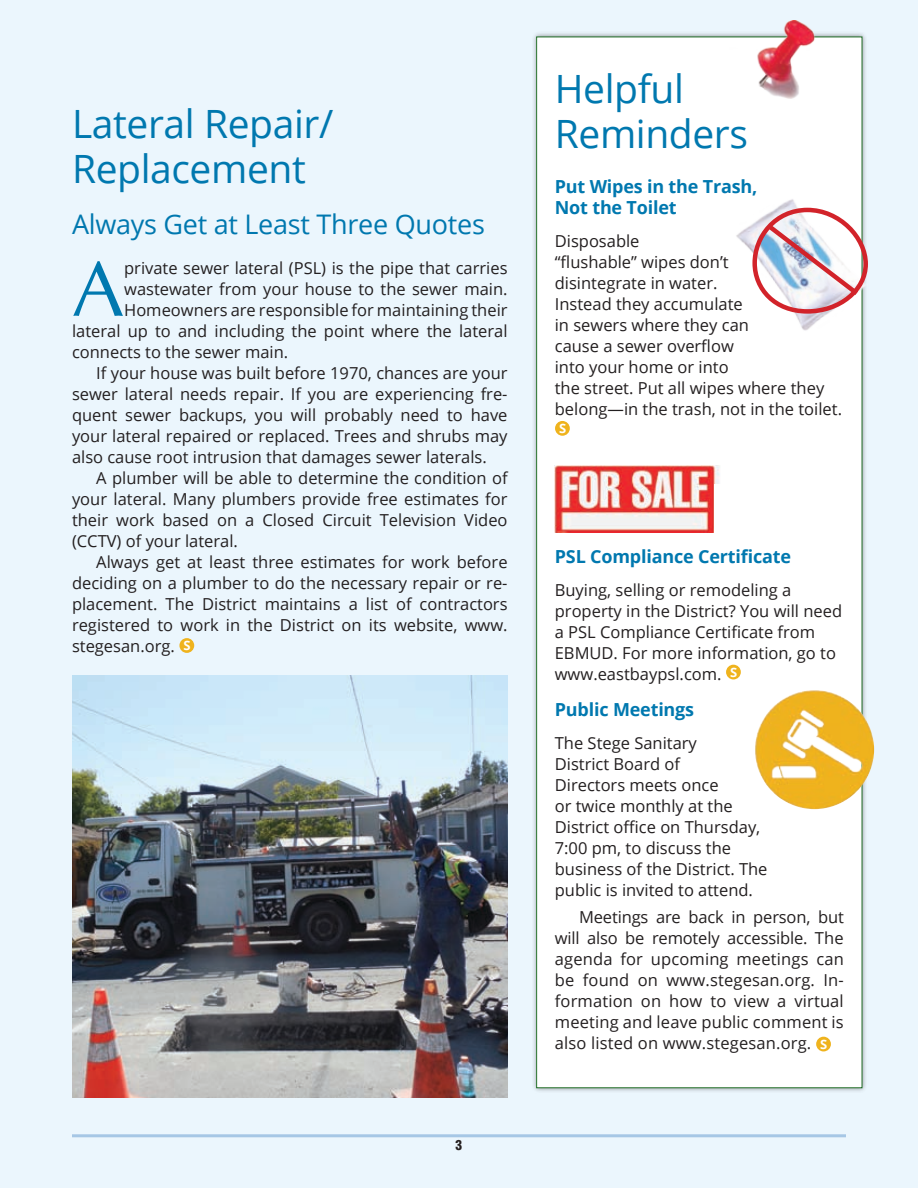
<style>
.page{position:relative;width:918px;height:1188px;background:#ebf6fd}
.page>*{position:absolute;margin:0;border:0;box-sizing:border-box;transform-origin:0 0}
.t1{font:78.15px "Ottawa Plain";color:#0078af}
.t2{font:39px/45px "Open Sans";letter-spacing:-.01em;color:#0078af}
.t3{font:27px "Open Sans";letter-spacing:-.01em;color:#0078af}
.t4{font:700 18px/21px "Open Sans";letter-spacing:-.01em;color:#0078af}
.t5{font:16.5px/21px "Open Sans";color:#231f20}
.t6{font:700 12.9px "Open Sans";color:#fff}
.s1{font-weight:700;font-size:12.9px;color:#fff}
</style>
<div class="page">
<hr style="left:72px;top:1134px;width:774px;height:3px;background:#a6c7e5">
<div style="left:179px;top:638px;width:15px;height:15px;background:#efb31d;border-radius:50%"></div>
<img style="left:72px;top:675px;width:436px;height:423px">
<div style="left:530px;top:31px;width:339px;height:1064px;background:#231f20;opacity:.5"></div>
<div style="left:537px;top:37px;width:325px;height:1051px;background:#fff"></div>
<div style="left:555px;top:421px;width:15px;height:15px;background:#efb31d;border-radius:50%"></div>
<div style="left:726px;top:665px;width:15px;height:14px;background:#efb31d;border-radius:50%"></div>
<div style="left:816px;top:1037px;width:15px;height:14px;background:#efb31d;border-radius:50%"></div>
<img style="left:736px;top:187px;width:133px;height:155px">
<svg style="left:750px;top:205px;width:119px;height:111px"></svg>
<img style="left:555px;top:466px;width:165px;height:67px">
<div style="left:714px;top:484px;width:9px;height:67px;background:#fff"></div>
<img style="left:755px;top:690px;width:119px;height:119px;border-radius:50%">
<img style="left:729px;top:21px;width:96px;height:78px">
<h2 class="t2" style="left:72px;top:100px;width:263px">Lateral Repair/<br>Replacement</h2>
<h3 class="t3" style="left:72px;top:206px;width:414px">Always Get at Least Three Quotes</h3>
<h1 class="t1" style="left:72px;top:243px;width:54px">A</h1>
<p class="t5" style="left:124px;top:257px;width:385px">private sewer lateral (PSL) is the pipe that carries</p>
<p class="t5" style="left:124px;top:278px;width:385px">wastewater from your house to the sewer main.</p>
<p class="t5" style="left:124px;top:299px;width:385px">Homeowners are responsible for maintaining their</p>
<p class="t5" style="left:72px;top:320px;width:437px">lateral up to and including the point where the lateral</p>
<p class="t5" style="left:72px;top:341px;width:218px">connects to the sewer main.</p>
<p class="t5" style="left:96px;top:362px;width:413px">If your house was built before 1970, chances are your</p>
<p class="t5" style="left:72px;top:383px;width:437px">sewer lateral needs repair. If you are experiencing fre-</p>
<p class="t5" style="left:72px;top:404px;width:437px">quent sewer backups, you will probably need to have</p>
<p class="t5" style="left:72px;top:425px;width:437px">your lateral repaired or replaced. Trees and shrubs may</p>
<p class="t5" style="left:72px;top:446px;width:416px">also cause root intrusion that damages sewer laterals.</p>
<p class="t5" style="left:96px;top:467px;width:413px">A plumber will be able to determine the condition of</p>
<p class="t5" style="left:72px;top:488px;width:437px">your lateral. Many plumbers provide free estimates for</p>
<p class="t5" style="left:72px;top:509px;width:437px">their work based on a Closed Circuit Television Video</p>
<p class="t5" style="left:72px;top:530px;width:168px">(CCTV) of your lateral.</p>
<p class="t5" style="left:96px;top:551px;width:413px">Always get at least three estimates for work before</p>
<p class="t5" style="left:72px;top:572px;width:437px">deciding on a plumber to do the necessary repair or re-</p>
<p class="t5" style="left:72px;top:593px;width:437px">placement. The District maintains a list of contractors</p>
<p class="t5" style="left:72px;top:614px;width:437px">registered to work in the District on its website, www.</p>
<p class="t5" style="left:72px;top:635px;width:120px">stegesan.org. <span class="s1">S</span></p>
<h2 class="t2" style="left:555px;top:65px;width:195px">Helpful<br>Reminders</h2>
<p class="t4" style="left:555px;top:175px;width:204px">Put Wipes in the Trash,<br>Not the Toilet</p>
<p class="t5" style="left:555px;top:230px;width:289px">Disposable<br>“flushable” wipes don’t<br>disintegrate in water.<br>Instead they accumulate<br>in sewers where they can<br>cause a sewer overflow<br>into your home or into<br>the street. Put all wipes where they belong—in the trash, not in the toilet.</p>
<p class="t6" style="left:559px;top:420px;width:9px">S</p>
<p class="t4" style="left:555px;top:545px;width:238px">PSL Compliance Certificate</p>
<p class="t5" style="left:555px;top:579px;width:289px">Buying, selling or remodeling a property in the District? You will need a PSL Compliance Certificate from<br>EBMUD. For more information, go to www.eastbaypsl.com. <sup>S</sup></p>
<p class="t4" style="left:555px;top:698px;width:141px">Public Meetings</p>
<p class="t5" style="left:555px;top:732px;width:214px">The Stege Sanitary<br>District Board of<br>Directors meets once<br>or twice monthly at the<br>District office on Thursday,<br>7:00 pm, to discuss the business of the District. The public is invited to attend.</p>
<p class="t5" style="left:555px;top:906px;width:291px;text-align:justify;text-indent:24px">Meetings are back in person, but will also be remotely accessible. The agenda for upcoming meetings can be found on www.stegesan.org. In&shy;formation on how to view a virtual meeting and leave public comment is also listed on www.stegesan.org. <span class="s1">S</span></p>
</div>
